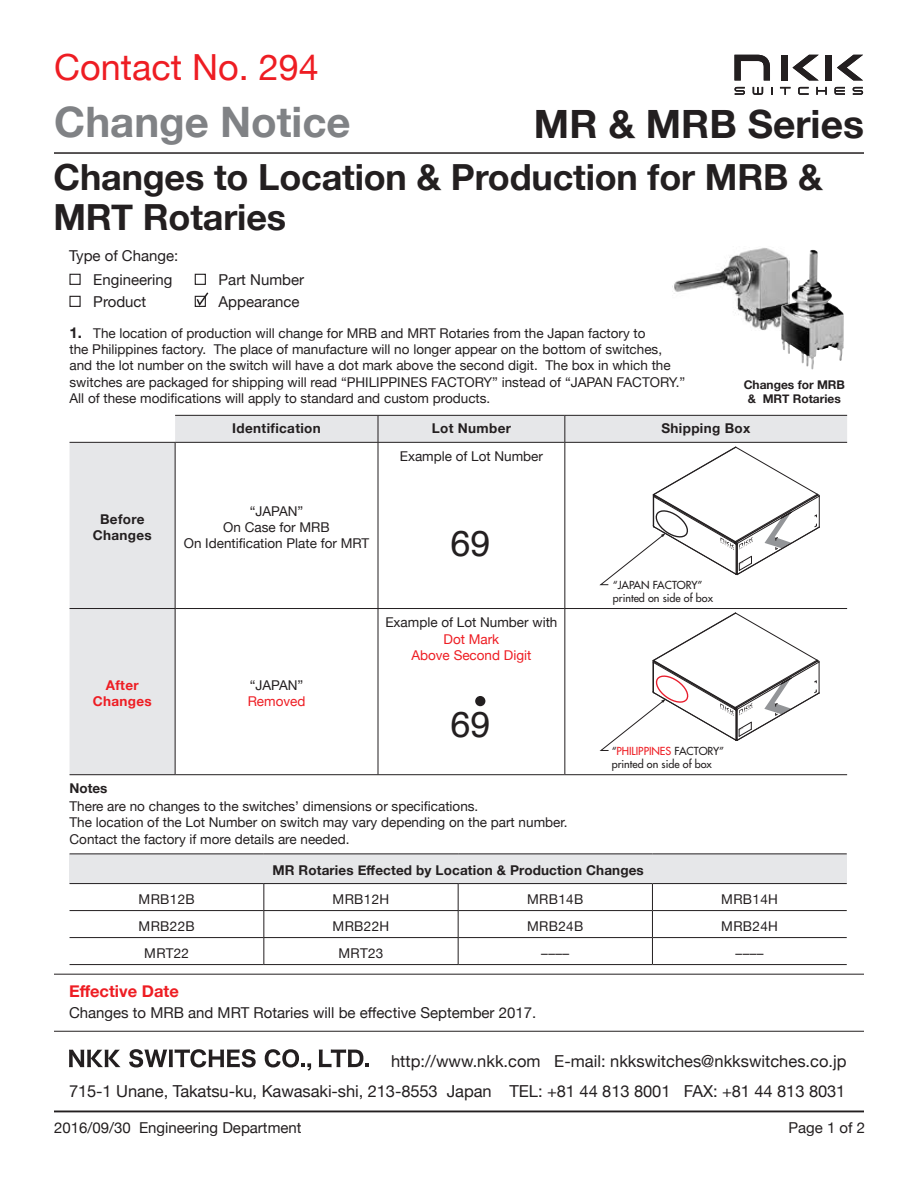
<style>
.page{position:relative;width:918px;height:1188px;background:#fff}
.page>*{position:absolute;margin:0;border:0;box-sizing:border-box;transform-origin:0 0}
.t1{font:700 42px "Helvetica Neue";color:#808285}
.t2{font:700 39px "Helvetica Neue";color:#231f20}
.t3{font:700 36px/40.5px "Helvetica Neue";letter-spacing:-.005em;color:#231f20}
.t4{font:36px "Helvetica Neue";color:#ee1d23}
.t5{font:36px "Helvetica";color:#231f20}
.t6{font:16.5px "Helvetica Neue";letter-spacing:-.005em;color:#231f20}
.t7{font:700 16.5px "Helvetica Neue";color:#ee1d23}
.t8{font:15px/24.3px "Helvetica Neue";color:#231f20}
.t9{font:13.5px/16.2px "Helvetica Neue";color:#231f20}
.t10{font:700 13.5px/16.2px "Helvetica Neue";letter-spacing:.01em;color:#231f20;text-align:center}
.t11{font:13.5px/16.2px "Helvetica Neue";color:#ee1d23;text-align:center}
.t12{font:700 13.5px/16.2px "Helvetica Neue";letter-spacing:.025em;color:#ee1d23;text-align:center}
.t13{font:700 12px/14.4px "Helvetica Neue";color:#231f20;text-align:center}
.t14{font:500 10.8px/12.9px "Futura Std";color:#231f20}
.s1{font-weight:700;font-size:15px}
.s2{color:#ee1d23}
</style>
<div class="page">
<hr style="left:54px;top:152px;width:810px;height:2px;background:#231f20">
<svg style="left:734px;top:55px;width:36px;height:25px"></svg>
<div style="left:826px;top:55px;width:6px;height:25px;background:#231f20"></div>
<div style="left:781px;top:55px;width:7px;height:25px;background:#231f20"></div>
<svg style="left:793px;top:55px;width:26px;height:25px"></svg>
<svg style="left:837px;top:55px;width:26px;height:25px"></svg>
<svg style="left:735px;top:87px;width:10px;height:8px"></svg>
<svg style="left:853px;top:87px;width:10px;height:8px"></svg>
<svg style="left:816px;top:87px;width:11px;height:8px"></svg>
<svg style="left:834px;top:87px;width:11px;height:8px"></svg>
<svg style="left:798px;top:87px;width:11px;height:8px"></svg>
<svg style="left:780px;top:87px;width:10px;height:8px"></svg>
<svg style="left:753px;top:87px;width:10px;height:8px"></svg>
<hr style="left:54px;top:1031px;width:810px;height:1px;background:#231f20">
<svg style="left:69px;top:1050px;width:52px;height:17px"></svg>
<svg style="left:129px;top:1049px;width:127px;height:19px"></svg>
<svg style="left:265px;top:1049px;width:46px;height:22px"></svg>
<svg style="left:319px;top:1049px;width:50px;height:18px"></svg>
<hr style="left:54px;top:1111px;width:810px;height:1px;background:#231f20">
<hr style="left:54px;top:974px;width:810px;height:1px;background:#231f20">
<div style="left:69px;top:274px;width:12px;height:11px;border:1px solid #231f20"></div>
<div style="left:69px;top:296px;width:12px;height:11px;border:1px solid #231f20"></div>
<div style="left:195px;top:274px;width:11px;height:11px;border:1px solid #231f20"></div>
<svg style="left:195px;top:292px;width:14px;height:15px"></svg>
<svg style="left:70px;top:415px;width:777px;height:360px"></svg>
<div style="left:475px;top:696px;width:10px;height:10px;background:#231f20;border-radius:50%"></div>
<div style="left:70px;top:854px;width:777px;height:30px;background:#e6e7e9"></div>
<hr style="left:70px;top:883px;width:194px;height:1px;background:#231f20">
<hr style="left:264px;top:883px;width:194px;height:1px;background:#231f20">
<hr style="left:458px;top:883px;width:194px;height:1px;background:#231f20">
<hr style="left:652px;top:883px;width:195px;height:1px;background:#231f20">
<hr style="left:70px;top:910px;width:194px;height:1px;background:#231f20">
<hr style="left:264px;top:910px;width:194px;height:1px;background:#231f20">
<hr style="left:458px;top:910px;width:194px;height:1px;background:#231f20">
<hr style="left:652px;top:910px;width:195px;height:1px;background:#231f20">
<hr style="left:70px;top:937px;width:194px;height:1px;background:#231f20">
<hr style="left:264px;top:937px;width:194px;height:1px;background:#231f20">
<svg style="left:263px;top:884px;width:1px;height:80px"></svg>
<hr style="left:458px;top:937px;width:194px;height:1px;background:#231f20">
<svg style="left:458px;top:884px;width:1px;height:80px"></svg>
<hr style="left:652px;top:937px;width:195px;height:1px;background:#231f20">
<svg style="left:652px;top:884px;width:1px;height:80px"></svg>
<hr style="left:70px;top:964px;width:194px;height:1px;background:#231f20">
<hr style="left:264px;top:964px;width:194px;height:1px;background:#231f20">
<hr style="left:458px;top:964px;width:194px;height:1px;background:#231f20">
<hr style="left:652px;top:964px;width:195px;height:1px;background:#231f20">
<hr style="left:70px;top:854px;width:194px;height:1px;background:#231f20">
<hr style="left:264px;top:854px;width:194px;height:1px;background:#231f20">
<hr style="left:458px;top:854px;width:194px;height:1px;background:#231f20">
<hr style="left:652px;top:854px;width:195px;height:1px;background:#231f20">
<img style="left:672px;top:248px;width:109px;height:82px">
<img style="left:781px;top:250px;width:61px;height:120px">
<h3 class="t4" style="left:54px;top:41px;width:266px">Contact No. 294</h3>
<h1 class="t1" style="left:54px;top:89px;width:298px">Change Notice</h1>
<h2 class="t2" style="left:534px;top:94px;width:332px">MR &amp; MRB Series</h2>
<h3 class="t3" style="left:54px;top:157px;width:771px">Changes to Location &amp; Production for MRB &amp;<br>MRT Rotaries</h3>
<p class="t8" style="left:93px;top:244px;width:87px;text-indent:-24px">Type of Change:<br>Engineering</p>
<p class="t8" style="left:93px;top:291px;width:55px">Product</p>
<p class="t8" style="left:219px;top:269px;width:87px;line-height:22.2px">Part Number<br>Appearance</p>
<p class="t9" style="left:70px;top:326px;width:617px"><span class="s1">1.</span> The location of production will change for MRB and MRT Rotaries from the Japan factory to<br>the Philippines factory. The place of manufacture will no longer appear on the bottom of switches, and the lot number on the switch will have a dot mark above the second digit. The box in which the switches are packaged for shipping will read “PHILIPPINES FACTORY” instead of “JAPAN FACTORY.” All of these modifications will apply to standard and custom products.</p>
<p class="t13" style="left:744px;top:378px;width:103px">Changes for MRB &amp; MRT Rotaries</p>
<p class="t10" style="left:232px;top:420px;width:90px">Identification</p>
<p class="t10" style="left:432px;top:420px;width:81px">Lot Number</p>
<p class="t10" style="left:662px;top:420px;width:90px">Shipping Box</p>
<p class="t10" style="left:93px;top:511px;width:61px">Before<br>Changes</p>
<p class="t9" style="left:184px;top:504px;width:187px;text-align:center">“JAPAN”<br>On Case for MRB<br>On Identification Plate for MRT</p>
<p class="t9" style="left:400px;top:449px;width:145px">Example of Lot Number</p>
<h3 class="t5" style="left:451px;top:515px;width:42px">69</h3>
<p class="t12" style="left:93px;top:678px;width:61px">After<br>Changes</p>
<p class="t9" style="left:250px;top:678px;width:55px">“JAPAN”</p>
<p class="t11" style="left:248px;top:694px;width:59px">Removed</p>
<p class="t9" style="left:385px;top:615px;width:174px">Example of Lot Number with</p>
<p class="t11" style="left:411px;top:631px;width:122px">Dot Mark<br>Above Second Digit</p>
<h3 class="t5" style="left:451px;top:697px;width:42px">69</h3>
<p class="t10" style="left:70px;top:781px;width:40px">Notes</p>
<p class="t9" style="left:70px;top:799px;width:499px">There are no changes to the switches’ dimensions or specifications.<br>The location of the Lot Number on switch may vary depending on the part number.<br>Contact the factory if more details are needed.</p>
<p class="t14" style="left:613px;top:579px;width:102px">“JAPAN FACTORY” printed on side of box</p>
<p class="t14" style="left:612px;top:744px;width:114px">“<span class="s2">PHILIPPINES</span> FACTORY” printed on side of box</p>
<p class="t10" style="left:272px;top:863px;width:373px">MR Rotaries Effected by Location &amp; Production Changes</p>
<p class="t9" style="left:139px;top:891px;width:58px">MRB12B</p>
<p class="t9" style="left:333px;top:891px;width:58px">MRB12H</p>
<p class="t9" style="left:527px;top:891px;width:58px">MRB14B</p>
<p class="t9" style="left:721px;top:891px;width:58px">MRB14H</p>
<p class="t9" style="left:139px;top:918px;width:58px">MRB22B</p>
<p class="t9" style="left:333px;top:918px;width:58px">MRB22H</p>
<p class="t9" style="left:527px;top:918px;width:58px">MRB24B</p>
<p class="t9" style="left:721px;top:918px;width:58px">MRB24H</p>
<p class="t9" style="left:144px;top:945px;width:46px">MRT22</p>
<p class="t9" style="left:339px;top:945px;width:46px">MRT23</p>
<p class="t9" style="left:541px;top:945px;width:30px">––––</p>
<p class="t9" style="left:736px;top:945px;width:30px">––––</p>
<p class="t7" style="left:69px;top:979px;width:111px">Effective Date</p>
<p class="t8" style="left:69px;top:1002px;width:469px">Changes to MRB and MRT Rotaries will be effective September 2017.</p>
<p class="t6" style="left:391px;top:1049px;width:457px">http://www.nkk.com E-mail: nkkswitches@nkkswitches.co.jp</p>
<p class="t6" style="left:69px;top:1080px;width:778px">715-1 Unane, Takatsu-ku, Kawasaki-shi, 213-8553 Japan TEL: +81 44 813 8001 FAX: +81 44 813 8031</p>
<p class="t8" style="left:54px;top:1117px;width:249px">2016/09/30 Engineering Department</p>
<p class="t8" style="left:788px;top:1117px;width:78px">Page 1 of 2</p>
</div>
